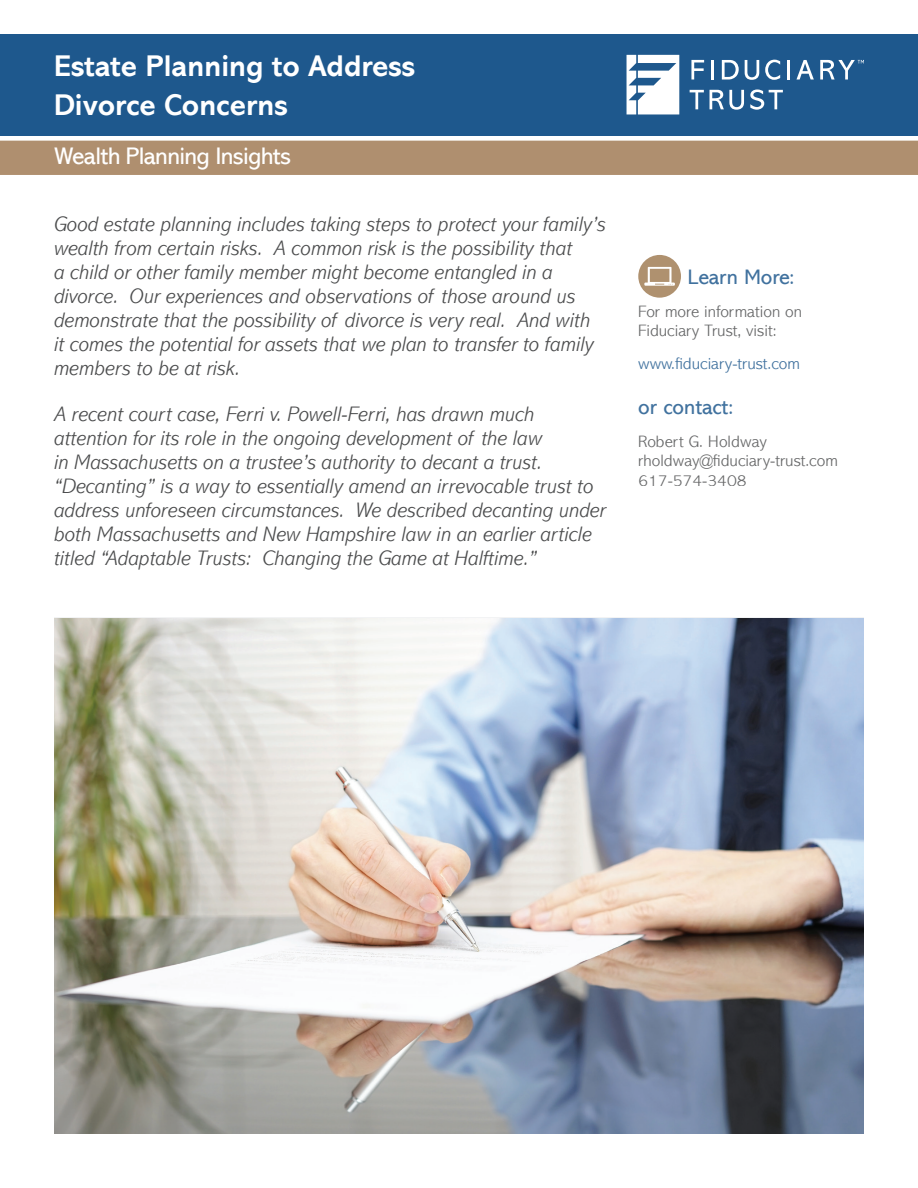
<style>
.page{position:relative;width:918px;height:1188px;background:#fff}
.page>*{position:absolute;margin:0;border:0;box-sizing:border-box;transform-origin:0 0}
.t1{font:700 30px/39px "Abadi MT Std";color:#fff}
.t2{font:24px "Abadi MT Std";letter-spacing:-.025em;color:#fff}
.t3{font:italic 300 21px/24px "Abadi MT Std";color:#4b4c4d}
.t4{font:21px "Abadi MT Std";color:#1e588d}
.t5{font:300 16.5px/19.5px "Abadi MT Std";color:#4b4c4d}
.t6{font:300 16.5px "Abadi MT Std";color:#1e588d}
</style>
<div class="page">
<div style="left:638px;top:255px;width:43px;height:43px;background:#af916f;border-radius:50%"></div>
<svg style="left:644px;top:267px;width:31px;height:19px"></svg>
<div style="left:0;top:35px;width:918px;height:101px;background:#1e588d"></div>
<svg style="left:627px;top:55px;width:52px;height:59px"></svg>
<svg style="left:691px;top:60px;width:13px;height:20px"></svg>
<hr style="left:711px;top:60px;width:3px;height:20px;background:#fff">
<svg style="left:722px;top:60px;width:17px;height:20px"></svg>
<svg style="left:745px;top:60px;width:14px;height:20px"></svg>
<svg style="left:765px;top:60px;width:15px;height:20px"></svg>
<hr style="left:787px;top:60px;width:3px;height:20px;background:#fff">
<svg style="left:796px;top:60px;width:18px;height:20px"></svg>
<svg style="left:690px;top:90px;width:14px;height:19px"></svg>
<svg style="left:710px;top:90px;width:34px;height:20px"></svg>
<svg style="left:750px;top:89px;width:33px;height:21px"></svg>
<svg style="left:820px;top:60px;width:44px;height:20px"></svg>
<div style="left:0;top:141px;width:918px;height:34px;background:#af8f6f"></div>
<img style="left:54px;top:619px;width:810px;height:515px">
<h1 class="t1" style="left:54px;top:47px;width:363px">Estate Planning to Address<br>Divorce Concerns</h1>
<p class="t2" style="left:54px;top:143px;width:239px">Wealth Planning Insights</p>
<p class="t3" style="left:54px;top:212px;width:553px">Good estate planning includes taking steps to protect your family’s wealth from certain risks. A common risk is the possibility that<br>a child or other family member might become entangled in a divorce. Our experiences and observations of those around us demonstrate that the possibility of divorce is very real. And with it comes the potential for assets that we plan to transfer to family members to be at risk.</p>
<p class="t3" style="left:54px;top:402px;width:553px">A recent court case, Ferri v. Powell-Ferri, has drawn much attention for its role in the ongoing development of the law<br>in Massachusetts on a trustee’s authority to decant a trust. “Decanting” is a way to essentially amend an irrevocable trust to address unforeseen circumstances. We described decanting under both Massachusetts and New Hampshire law in an earlier article titled “Adaptable Trusts: Changing the Game at Halftime.”</p>
<p class="t4" style="left:688px;top:265px;width:108px">Learn More:</p>
<p class="t5" style="left:638px;top:302px;width:165px">For more information on<br>Fiduciary Trust, visit:</p>
<p class="t6" style="left:638px;top:355px;width:163px">www.fiduciary-trust.com</p>
<p class="t4" style="left:638px;top:395px;width:96px">or contact:</p>
<p class="t5" style="left:638px;top:432px;width:201px">Robert G. Holdway rholdway@fiduciary-trust.com<br>617-574-3408</p>
</div>
